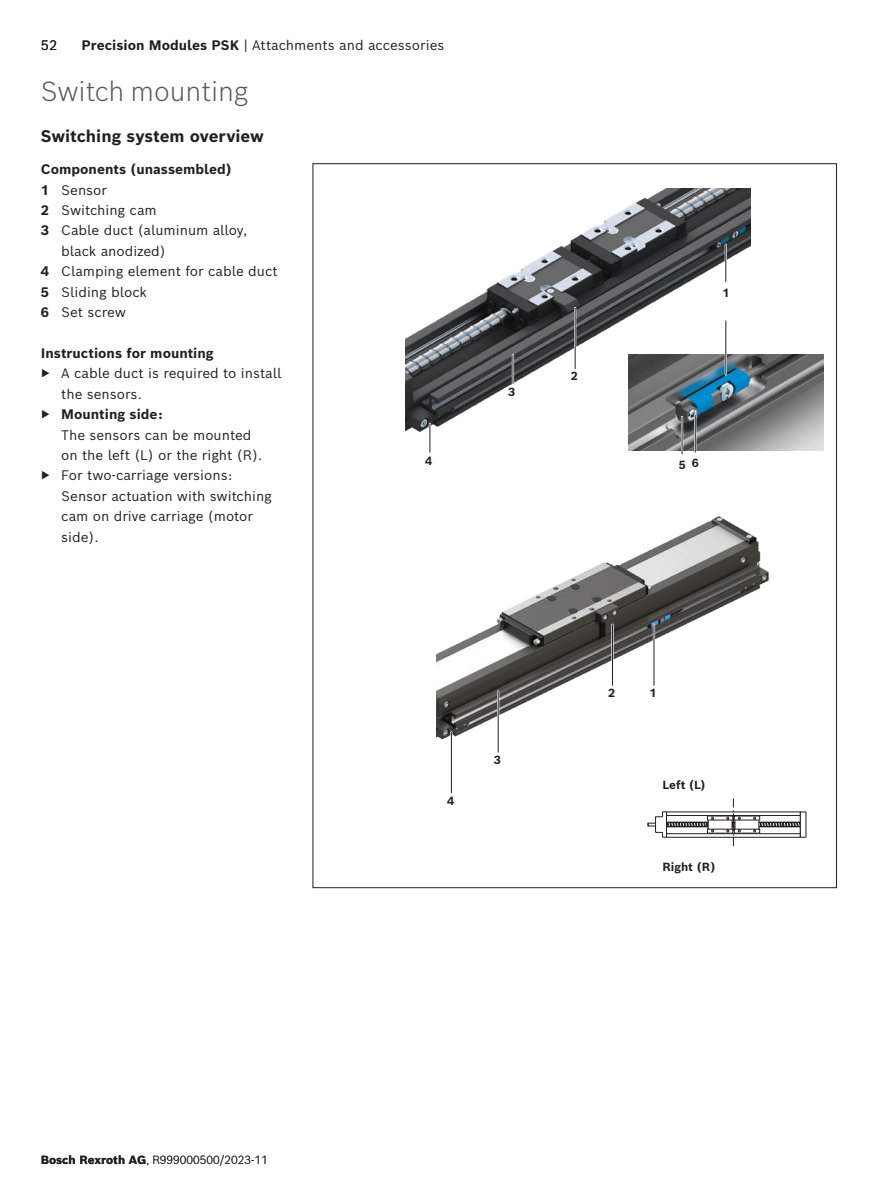
<style>
.page{position:relative;width:893px;height:1191px;background:#fff}
.page>*{position:absolute;margin:0;border:0;box-sizing:border-box;transform-origin:0 0}
.t1{font:300 27px "Bosch Sans";letter-spacing:-.005em;color:#57585a}
.t2{font:700 16.5px "Bosch Sans";color:#231f20}
.t3{font:13.5px "Bosch Sans";color:#231f20}
.t4{font:700 13.5px "Bosch Sans";color:#231f20}
.t5{font:300 11.55px "Bosch Sans";color:#231f20}
.t6{font:700 11.55px "Bosch Sans";color:#231f20}
.s1{font-weight:700}
.s2{font-weight:400}
</style>
<div class="page">
<img style="left:405px;top:188px;width:345px;height:244px">
<img style="left:628px;top:355px;width:195px;height:95px">
<div style="left:800px;top:811px;width:6px;height:26px;border:1px solid #231f20"></div>
<svg style="left:648px;top:798px;width:157px;height:48px"></svg>
<img style="left:437px;top:516px;width:332px;height:224px">
<hr style="left:611px;top:624px;width:3px;height:61px;background:#fff">
<hr style="left:612px;top:624px;width:1px;height:61px;background:#231f20">
<hr style="left:497px;top:691px;width:2px;height:61px;background:#fff">
<hr style="left:498px;top:691px;width:1px;height:61px;background:#231f20">
<hr style="left:450px;top:732px;width:2px;height:61px;background:#fff">
<hr style="left:451px;top:732px;width:1px;height:61px;background:#231f20">
<hr style="left:653px;top:624px;width:2px;height:61px;background:#fff">
<hr style="left:654px;top:624px;width:1px;height:61px;background:#231f20">
<hr style="left:574px;top:308px;width:2px;height:61px;background:#fff">
<hr style="left:575px;top:308px;width:1px;height:61px;background:#231f20">
<hr style="left:512px;top:355px;width:2px;height:28px;background:#fff">
<svg style="left:513px;top:355px;width:1px;height:28px"></svg>
<hr style="left:429px;top:424px;width:2px;height:28px;background:#fff">
<svg style="left:430px;top:424px;width:1px;height:28px"></svg>
<hr style="left:725px;top:245px;width:2px;height:37px;background:#fff">
<hr style="left:726px;top:245px;width:1px;height:37px;background:#231f20">
<hr style="left:725px;top:321px;width:2px;height:53px;background:#fff">
<hr style="left:726px;top:321px;width:1px;height:53px;background:#231f20">
<hr style="left:681px;top:417px;width:2px;height:37px;background:#fff">
<hr style="left:682px;top:417px;width:1px;height:37px;background:#231f20">
<hr style="left:694px;top:415px;width:2px;height:37px;background:#fff">
<hr style="left:695px;top:415px;width:1px;height:37px;background:#231f20">
<p class="t3" style="left:82px;top:36px;width:364px"><span class="s1">Precision Modules PSK</span> | Attachments and accessories</p>
<h1 class="t1" style="left:41px;top:73px;width:209px">Switch mounting</h1>
<p class="t3" style="left:41px;top:36px;width:18px">52</p>
<p class="t2" style="left:41px;top:125px;width:225px">Switching system overview</p>
<p class="t4" style="left:41px;top:160px;width:192px">Components (unassembled)</p>
<p class="t3" style="left:41px;top:180px;width:68px"><span class="s1">1</span> Sensor</p>
<p class="t3" style="left:41px;top:201px;width:117px"><span class="s1">2</span> Switching cam</p>
<p class="t3" style="left:41px;top:221px;width:208px"><span class="s1">3</span> Cable duct (aluminum alloy,</p>
<p class="t3" style="left:61px;top:242px;width:106px">black anodized)</p>
<p class="t3" style="left:41px;top:262px;width:238px"><span class="s1">4</span> Clamping element for cable duct</p>
<p class="t3" style="left:41px;top:283px;width:108px"><span class="s1">5</span> Sliding block</p>
<p class="t3" style="left:41px;top:303px;width:87px"><span class="s1">6</span> Set screw</p>
<p class="t4" style="left:41px;top:344px;width:174px">Instructions for mounting</p>
<p class="t3" style="left:41px;top:364px;width:242px">▶ A cable duct is required to install</p>
<p class="t3" style="left:61px;top:385px;width:82px">the sensors.</p>
<p class="t4" style="left:41px;top:405px;width:123px"><span class="s2">▶</span> Mounting side:</p>
<p class="t3" style="left:61px;top:425px;width:192px">The sensors can be mounted</p>
<p class="t3" style="left:61px;top:446px;width:203px">on the left (L) or the right (R).</p>
<p class="t3" style="left:41px;top:466px;width:193px">▶ For two-carriage versions:</p>
<p class="t3" style="left:61px;top:487px;width:212px">Sensor actuation with switching</p>
<p class="t3" style="left:61px;top:507px;width:193px">cam on drive carriage (motor</p>
<p class="t3" style="left:61px;top:527px;width:39px">side).</p>
<p class="t6" style="left:508px;top:384px;width:8px">3</p>
<p class="t6" style="left:571px;top:368px;width:9px">2</p>
<p class="t6" style="left:425px;top:453px;width:8px">4</p>
<p class="t6" style="left:679px;top:456px;width:22px">5 6</p>
<p class="t6" style="left:723px;top:285px;width:9px">1</p>
<p class="t6" style="left:447px;top:792px;width:8px">4</p>
<p class="t6" style="left:494px;top:752px;width:8px">3</p>
<p class="t6" style="left:608px;top:685px;width:9px">2</p>
<p class="t6" style="left:650px;top:685px;width:9px">1</p>
<p class="t6" style="left:662px;top:777px;width:45px">Left (L)</p>
<p class="t6" style="left:662px;top:859px;width:54px">Right (R)</p>
<p class="t5" style="left:41px;top:1151px;width:229px"><span class="s1">Bosch Rexroth AG</span>, R999000500/2023-11</p>
</div>
